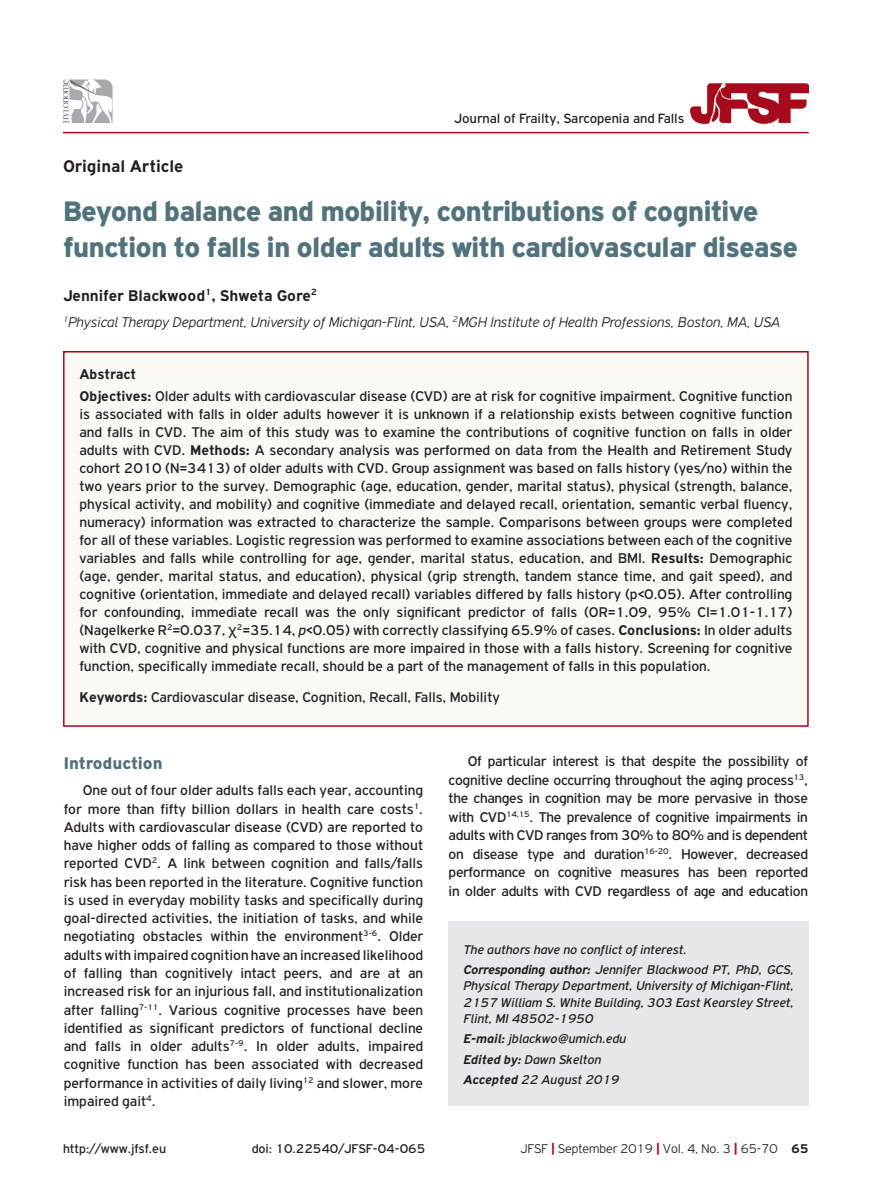
<style>
.page{position:relative;width:893px;height:1191px;background:#fff}
.page>*{position:absolute;margin:0;border:0;box-sizing:border-box;transform-origin:0 0}
.t1{font:900 30px/36px "PF Highway Gothic";letter-spacing:-.03em;color:#53737c}
.t2{font:700 18px "PF Highway Gothic";color:#231f20}
.t3{font:900 18px "PF Highway Gothic";color:#53737c}
.t4{font:700 16.5px "PF Highway Gothic";color:#231f20}
.t5{font:15px/18.3px "PF Highway Gothic";color:#231f20;text-align:justify}
.t6{font:italic 300 15px "PF Highway Gothic";color:#231f20}
.t7{font:14.25px "PF Highway Gothic";color:#231f20}
.t8{font:italic 13.5px/20.4px "PF Highway Gothic";color:#231f20}
.t9{font:13.5px "PF Highway Gothic";color:#231f20}
.t10{font:300 13.5px "PF Highway Gothic";color:#231f20}
.s1{font-weight:700}
.s2{font-family:"Helvetica"}
.s3{font-style:italic}
.s4{font-weight:900;color:#a7091e}
</style>
<div class="page">
<div style="left:63px;top:351px;width:745px;height:376px;background:#fcf8f4"></div>
<img style="left:691px;top:83px;width:117px;height:41px">
<div style="left:63px;top:351px;width:746px;height:376px;border:2px solid #a7091e"></div>
<div style="left:449px;top:921px;width:360px;height:185px;background:#e6e7e9"></div>
<hr style="left:63px;top:132px;width:746px;height:1px;background:#a7091e">
<svg style="left:63px;top:79px;width:50px;height:44px"></svg>
<p class="t7" style="left:454px;top:111px;width:232px">Journal of Frailty, Sarcopenia and Falls</p>
<p class="t2" style="left:63px;top:156px;width:122px">Original Article</p>
<h1 class="t1" style="left:63px;top:193px;width:736px">Beyond balance and mobility, contributions of cognitive function to falls in older adults with cardiovascular disease</h1>
<p class="t4" style="left:63px;top:286px;width:256px">Jennifer Blackwood<sup>1</sup>, Shweta Gore<sup>2</sup></p>
<p class="t6" style="left:63px;top:314px;width:719px"><sup>1</sup>Physical Therapy Department, University of Michigan-Flint, USA, <sup>2</sup>MGH Institute of Health Professions, Boston, MA, USA</p>
<p class="t5" style="left:79px;top:363px;width:714px;line-height:22.2px"><span class="s1">Abstract<br>Objectives:</span> Older adults with cardiovascular disease (CVD) are at risk for cognitive impairment. Cognitive function</p>
<p class="t5" style="left:79px;top:405px;width:714px">is associated with falls in older adults however it is unknown if a relationship exists between cognitive function and falls in CVD. The aim of this study was to examine the contributions of cognitive function on falls in older adults with CVD. <span class="s1">Methods:</span> A secondary analysis was performed on data from the Health and Retirement Study cohort 2010 (N=3413) of older adults with CVD. Group assignment was based on falls history (yes/no) within the two years prior to the survey. Demographic (age, education, gender, marital status), physical (strength, balance, physical activity, and mobility) and cognitive (immediate and delayed recall, orientation, semantic verbal fluency, numeracy) information was extracted to characterize the sample. Comparisons between groups were completed for all of these variables. Logistic regression was performed to examine associations between each of the cognitive variables and falls while controlling for age, gender, marital status, education, and BMI. <span class="s1">Results:</span> Demographic (age, gender, marital status, and education), physical (grip strength, tandem stance time, and gait speed), and cognitive (orientation, immediate and delayed recall) variables differed by falls history (p&lt;0.05). After controlling for confounding, immediate recall was the only significant predictor of falls (OR=1.09, 95% CI=1.01-1.17) (Nagelkerke R<sup>2</sup>=0.037, <span class="s2">χ</span><sup>2</sup>=35.14, <span class="s3">p</span>&lt;0.05) with correctly classifying 65.9% of cases. <span class="s1">Conclusions:</span> In older adults with CVD, cognitive and physical functions are more impaired in those with a falls history. Screening for cognitive function, specifically immediate recall, should be a part of the management of falls in this population.</p>
<p class="t5" style="left:79px;top:688px;width:422px"><span class="s1">Keywords:</span> Cardiovascular disease, Cognition, Recall, Falls, Mobility</p>
<p class="t3" style="left:64px;top:752px;width:100px">Introduction</p>
<p class="t5" style="left:64px;top:781px;width:361px;text-indent:19px">One out of four older adults falls each year, accounting for more than fifty billion dollars in health care costs<sup>1</sup>.<br>Adults with cardiovascular disease (CVD) are reported to have higher odds of falling as compared to those without reported CVD<sup>2</sup>. A link between cognition and falls/falls risk has been reported in the literature. Cognitive function is used in everyday mobility tasks and specifically during goal-directed activities, the initiation of tasks, and while negotiating obstacles within the environment<sup>3-6</sup>. Older adults with impaired cognition have an increased likelihood of falling than cognitively intact peers, and are at an increased risk for an injurious fall, and institutionalization after falling<sup>7-11</sup>. Various cognitive processes have been identified as significant predictors of functional decline and falls in older adults<sup>7-9</sup>. In older adults, impaired cognitive function has been associated with decreased performance in activities of daily living<sup>12</sup> and slower, more impaired gait<sup>4</sup>.</p>
<p class="t5" style="left:449px;top:752px;width:361px;text-indent:19px">Of particular interest is that despite the possibility of cognitive decline occurring throughout the aging process<sup>13</sup>, the changes in cognition may be more pervasive in those with CVD<sup>14,15</sup>. The prevalence of cognitive impairments in adults with CVD ranges from 30% to 80% and is dependent on disease type and duration<sup>16-20</sup>. However, decreased performance on cognitive measures has been reported in older adults with CVD regardless of age and education</p>
<p class="t8" style="left:463px;top:939px;width:332px">The authors have no conflict of interest.<br><span class="s1">Corresponding author:</span> Jennifer Blackwood PT, PhD, GCS,</p>
<p class="t8" style="left:463px;top:977px;width:332px;line-height:16.2px;text-align:justify">Physical Therapy Department, University of Michigan-Flint, 2157 William S. White Building, 303 East Kearsley Street, Flint, MI 48502-1950</p>
<p class="t8" style="left:463px;top:1028px;width:164px"><span class="s1">E-mail:</span> jblackwo@umich.edu<br><span class="s1">Edited by:</span> Dawn Skelton<br><span class="s1">Accepted</span> 22 August 2019</p>
<p class="t9" style="left:63px;top:1141px;width:105px">http://www.jfsf.eu</p>
<p class="t9" style="left:252px;top:1141px;width:175px">doi: 10.22540/JFSF-04-065</p>
<p class="t10" style="left:520px;top:1141px;width:290px">JFSF <span class="s4">|</span> September 2019 <span class="s4">|</span> Vol. 4, No. 3 <span class="s4">|</span> 65-70 <span class="s1">65</span></p>
</div>
